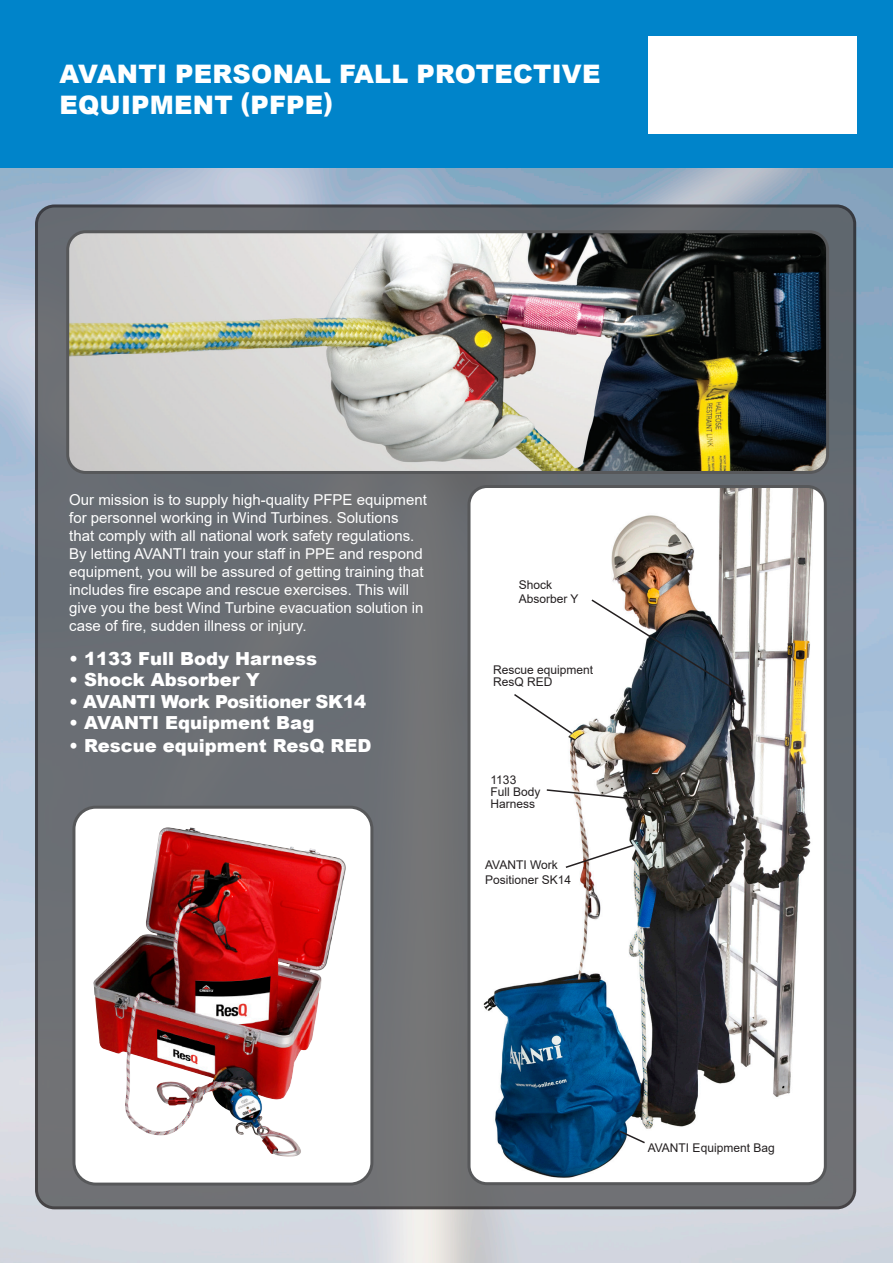
<style>
.page{position:relative;width:893px;height:1263px;background:#fff}
.page>*{position:absolute;margin:0;border:0;box-sizing:border-box;transform-origin:0 0}
.t1{font:900 25.5px/30.6px "Arial";letter-spacing:.01em;color:#fff}
.t2{font:900 18px "Arial";color:#fff}
.t3{font:900 18px "Arial";letter-spacing:-.025em;color:#fff}
.t4{font:15px/18px "Arial";color:#fff}
.t5{font:12px/12px "Arial";color:#231f20}
</style>
<div class="page">
<img style="left:0;top:167px;width:893px;height:1096px">
<div style="left:37px;top:206px;width:818px;height:1002px;background:#6b6e74;border-radius:18px"></div>
<img style="left:70px;top:232px;width:758px;height:238px">
<div style="left:66px;top:230px;width:763px;height:244px;border:3px solid #57585a;border-radius:18px"></div>
<img style="left:469px;top:486px;width:354px;height:695px">
<div style="left:467px;top:485px;width:360px;height:700px;border:3px solid #57585a;border-radius:18px"></div>
<svg style="left:590px;top:598px;width:146px;height:93px;background:#888a8e"></svg>
<div style="left:512px;top:692px;width:62px;height:43px;background:#fff"></div>
<svg style="left:545px;top:788px;width:101px;height:13px"></svg>
<svg style="left:564px;top:843px;width:71px;height:26px;background:#e7e5e4"></svg>
<svg style="left:618px;top:1129px;width:29px;height:16px"></svg>
<div style="left:74px;top:807px;width:298px;height:377px;background:#fff;border-radius:22px"></div>
<img style="left:93px;top:830px;width:216px;height:327px">
<div style="left:72px;top:806px;width:301px;height:379px;border:3px solid #57585a;border-radius:22px"></div>
<div style="left:0;top:0;width:893px;height:167px;background:#0084ca"></div>
<div style="left:648px;top:36px;width:208px;height:97px;background:#fff"></div>
<p class="t1" style="left:59px;top:58px;width:542px">AVANTI PERSONAL FALL PROTECTIVE<br>EQUIPMENT (PFPE)</p>
<p class="t4" style="left:69px;top:491px;width:359px">Our mission is to supply high-quality PFPE equipment for personnel working in Wind Turbines. Solutions that comply with all national work safety regulations.<br>By letting AVANTI train your staff in PPE and respond equipment, you will be assured of getting training that includes fire escape and rescue exercises. This will give you the best Wind Turbine evacuation solution in case of fire, sudden illness or injury.</p>
<p class="t2" style="left:69px;top:645px;width:249px">• 1133 Full Body Harness</p>
<p class="t2" style="left:69px;top:667px;width:192px">• Shock Absorber Y</p>
<p class="t3" style="left:69px;top:688px;width:299px">• AVANTI Work Positioner SK14</p>
<p class="t2" style="left:69px;top:710px;width:247px">• AVANTI Equipment Bag</p>
<p class="t2" style="left:69px;top:733px;width:304px">• Rescue equipment ResQ RED</p>
<p class="t5" style="left:519px;top:578px;width:61px;line-height:14.4px">Shock<br>Absorber Y</p>
<p class="t5" style="left:493px;top:663px;width:102px">Rescue equipment<br>ResQ RED</p>
<p class="t5" style="left:490px;top:774px;width:52px">1133<br>Full Body<br>Harness</p>
<p class="t5" style="left:485px;top:859px;width:74px">AVANTI Work</p>
<p class="t5" style="left:485px;top:873px;width:88px">Positioner SK14</p>
<p class="t5" style="left:648px;top:1142px;width:128px">AVANTI Equipment Bag</p>
</div>
